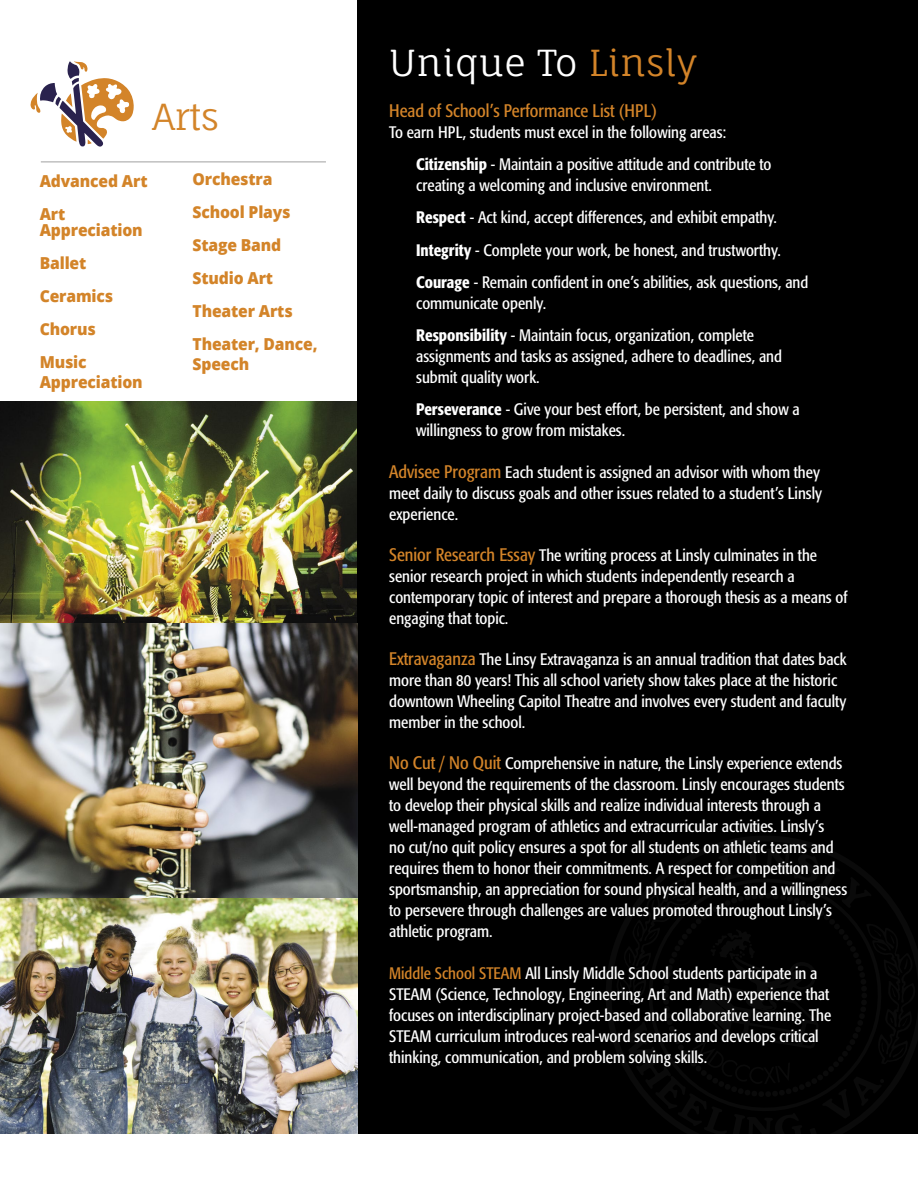
<style>
.page{position:relative;width:918px;height:1188px;background:#fff}
.page>*{position:absolute;margin:0;border:0;box-sizing:border-box;transform-origin:0 0}
.t1{font:36px "Fauna One";letter-spacing:.01em;color:#fff}
.t2{font:36px "Fauna One";color:#d38429}
.t3{font:condensed 18px "Formata";color:#d38429}
.t4{font:condensed 16.5px/21px "Formata";color:#fff}
.t5{font:800 16.5px/33px "Open Sans";letter-spacing:-.01em;color:#d38429;scale:.95 1}
.s1{color:#d38429}
.s2{font-weight:500}
.s3{font-size:18px;color:#d38429}
</style>
<div class="page">
<img style="left:0;top:401px;width:357px;height:223px">
<div style="left:357px;top:0;width:561px;height:1134px;background:#000"></div>
<img style="left:0;top:624px;width:357px;height:510px">
<svg style="left:30px;top:61px;width:104px;height:86px"></svg>
<hr style="left:41px;top:161px;width:285px;height:2px;background:#c0c0c0">
<h1 class="t2" style="left:152px;top:94px;width:68px">Arts</h1>
<p class="t5" style="left:40px;top:163px;width:115px">Advanced Art<br>Art</p>
<p class="t5" style="left:40px;top:213px;width:110px">Appreciation<br>Ballet<br>Ceramics<br>Chorus<br>Music</p>
<p class="t5" style="left:40px;top:364px;width:110px">Appreciation</p>
<p class="t5" style="left:193px;top:162px;width:133px">Orchestra<br>School Plays<br>Stage Band<br>Studio Art<br>Theater Arts<br>Theater, Dance,</p>
<p class="t5" style="left:193px;top:347px;width:61px">Speech</p>
<h1 class="t1" style="left:389px;top:40px;width:310px">Unique To <span class="s1">Linsly</span></h1>
<p class="t3" style="left:389px;top:100px;width:269px">Head of School’s Performance List (HPL)</p>
<p class="t4" style="left:416px;top:116px;width:357px;line-height:32.2px;text-indent:-27px">To earn HPL, students must excel in the following areas:<br><span class="s2">Citizenship</span> - Maintain a positive attitude and contribute to</p>
<p class="t4" style="left:416px;top:169px;width:394px;line-height:32.2px">creating a welcoming and inclusive environment.<br><span class="s2">Respect</span> - Act kind, accept differences, and exhibit empathy.<br><span class="s2">Integrity</span> - Complete your work, be honest, and trustworthy.<br><span class="s2">Courage</span> - Remain confident in one’s abilities, ask questions, and</p>
<p class="t4" style="left:416px;top:287px;width:339px;line-height:32.2px">communicate openly.<br><span class="s2">Responsibility</span> - Maintain focus, organization, complete</p>
<p class="t4" style="left:416px;top:346px;width:367px">assignments and tasks as assigned, adhere to deadlines, and submit quality work.</p>
<p class="t4" style="left:416px;top:399px;width:385px"><span class="s2">Perseverance</span> - Give your best effort, be persistent, and show a willingness to grow from mistakes.</p>
<p class="t4" style="left:389px;top:461px;width:434px"><span class="s3">Advisee Program</span> Each student is assigned an advisor with whom they meet daily to discuss goals and other issues related to a student’s Linsly experience.</p>
<p class="t4" style="left:389px;top:545px;width:460px"><span class="s3">Senior Research Essay</span> The writing process at Linsly culminates in the senior research project in which students independently research a contemporary topic of interest and prepare a thorough thesis as a means of engaging that topic.</p>
<p class="t4" style="left:389px;top:649px;width:459px"><span class="s3">Extravaganza</span> The Linsy Extravaganza is an annual tradition that dates back more than 80 years! This all school variety show takes place at the historic downtown Wheeling Capitol Theatre and involves every student and faculty member in the school.</p>
<p class="t4" style="left:389px;top:753px;width:460px"><span class="s3">No Cut / No Quit</span> Comprehensive in nature, the Linsly experience extends well beyond the requirements of the classroom. Linsly encourages students to develop their physical skills and realize individual interests through a well-managed program of athletics and extracurricular activities. Linsly’s<br>no cut/no quit policy ensures a spot for all students on athletic teams and requires them to honor their commitments. A respect for competition and sportsmanship, an appreciation for sound physical health, and a willingness to persevere through challenges are values promoted throughout Linsly’s athletic program.</p>
<p class="t4" style="left:389px;top:962px;width:444px"><span class="s1">Middle School STEAM</span> All Linsly Middle School students participate in a STEAM (Science, Technology, Engineering, Art and Math) experience that focuses on interdisciplinary project-based and collaborative learning. The STEAM curriculum introduces real-word scenarios and develops critical thinking, communication, and problem solving skills.</p>
</div>
